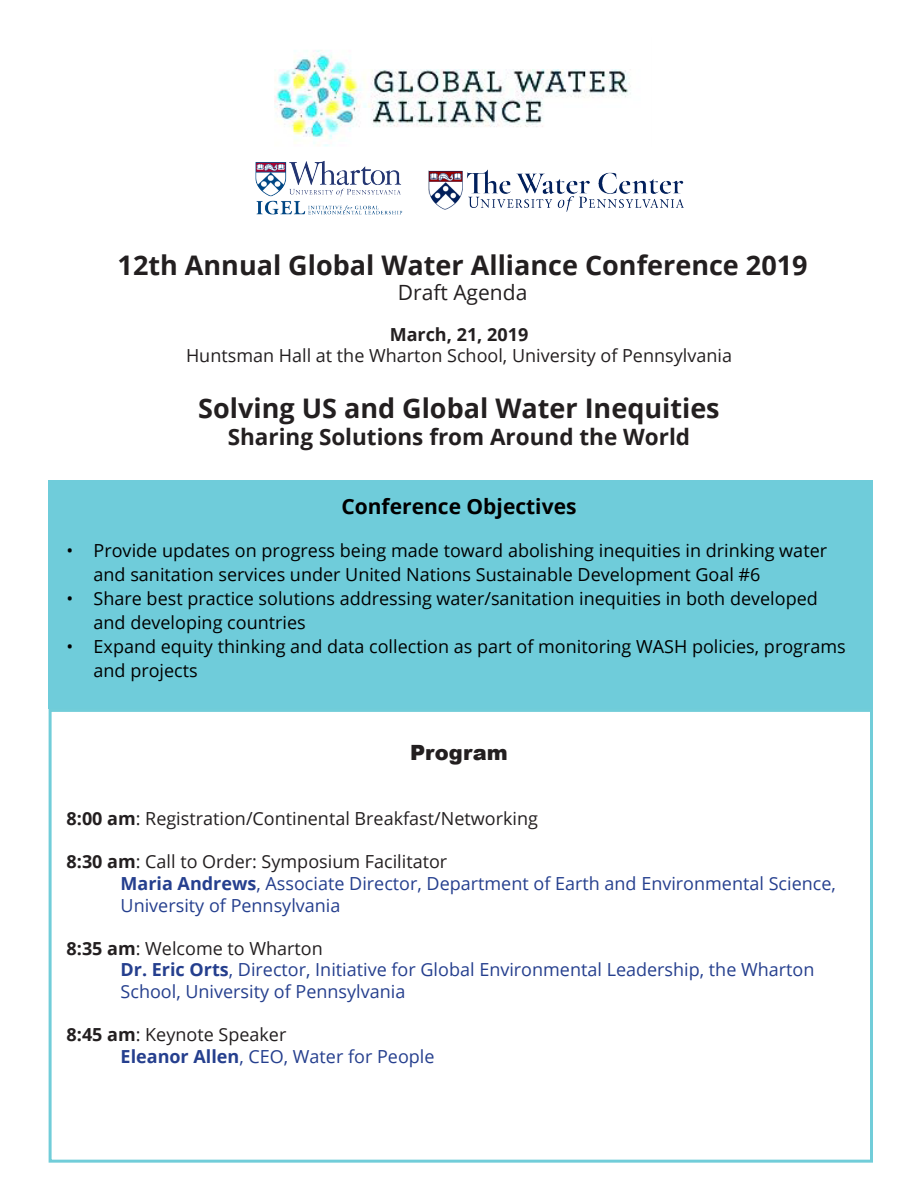
<style>
.page{position:relative;width:918px;height:1188px;background:#fff}
.page>*{position:absolute;margin:0;border:0;box-sizing:border-box;transform-origin:0 0}
.t1{font:700 27px "Open Sans";color:#231f20}
.t2{font:700 22.5px "Open Sans";color:#231f20}
.t3{font:700 21px "Open Sans";color:#000}
.t4{font:21px "Open Sans";color:#231f20}
.t5{font:900 21px "Arial";letter-spacing:.01em;color:#231f20}
.t6{font:18px/24px "Open Sans";color:#000}
.t7{font:18px/21.6px "Open Sans";color:#253f8e}
.t8{font:18px "Open Sans";color:#231f20}
.t9{font:700 18px "Open Sans";color:#231f20}
.s1{font-weight:700}
</style>
<div class="page">
<div style="left:49px;top:480px;width:824px;height:229px;background:#6fccda"></div>
<img style="left:274px;top:50px;width:357px;height:97px">
<img style="left:256px;top:160px;width:147px;height:55px">
<img style="left:428px;top:169px;width:255px;height:42px">
<div style="left:49px;top:709px;width:824px;height:454px;border:3px solid #71cdd9"></div>
<p class="t1" style="left:118px;top:246px;width:692px">12th Annual Global Water Alliance Conference 2019</p>
<p class="t4" style="left:398px;top:278px;width:131px">Draft Agenda</p>
<p class="t9" style="left:390px;top:322px;width:140px">March, 21, 2019</p>
<p class="t8" style="left:186px;top:344px;width:547px">Huntsman Hall at the Wharton School, University of Pennsylvania</p>
<p class="t1" style="left:198px;top:390px;width:523px">Solving US and Global Water Inequities</p>
<p class="t2" style="left:228px;top:421px;width:464px">Sharing Solutions from Around the World</p>
<p class="t3" style="left:341px;top:491px;width:237px">Conference Objectives</p>
<p class="t6" style="left:94px;top:538px;width:735px;text-indent:-27px">• Provide updates on progress being made toward abolishing inequities in drinking water and sanitation services under United Nations Sustainable Development Goal #6</p>
<p class="t6" style="left:94px;top:586px;width:726px;text-indent:-27px">• Share best practice solutions addressing water/sanitation inequities in both developed and developing countries</p>
<p class="t6" style="left:94px;top:634px;width:754px;text-indent:-27px">• Expand equity thinking and data collection as part of monitoring WASH policies, programs and projects</p>
<p class="t5" style="left:410px;top:738px;width:99px">Program</p>
<p class="t8" style="left:67px;top:806px;width:473px"><span class="s1">8:00 am</span>: Registration/Continental Breakfast/Networking</p>
<p class="t8" style="left:67px;top:850px;width:382px"><span class="s1">8:30 am</span>: Call to Order: Symposium Facilitator</p>
<p class="t7" style="left:121px;top:872px;width:717px"><span class="s1">Maria Andrews</span>, Associate Director, Department of Earth and Environmental Science,<br>University of Pennsylvania</p>
<p class="t8" style="left:67px;top:936px;width:258px"><span class="s1">8:35 am</span>: Welcome to Wharton</p>
<p class="t7" style="left:121px;top:959px;width:695px"><span class="s1">Dr. Eric Orts</span>, Director, Initiative for Global Environmental Leadership, the Wharton<br>School, University of Pennsylvania</p>
<p class="t8" style="left:67px;top:1022px;width:221px"><span class="s1">8:45 am</span>: Keynote Speaker</p>
<p class="t7" style="left:121px;top:1045px;width:315px"><span class="s1">Eleanor Allen</span>, CEO, Water for People</p>
</div>
